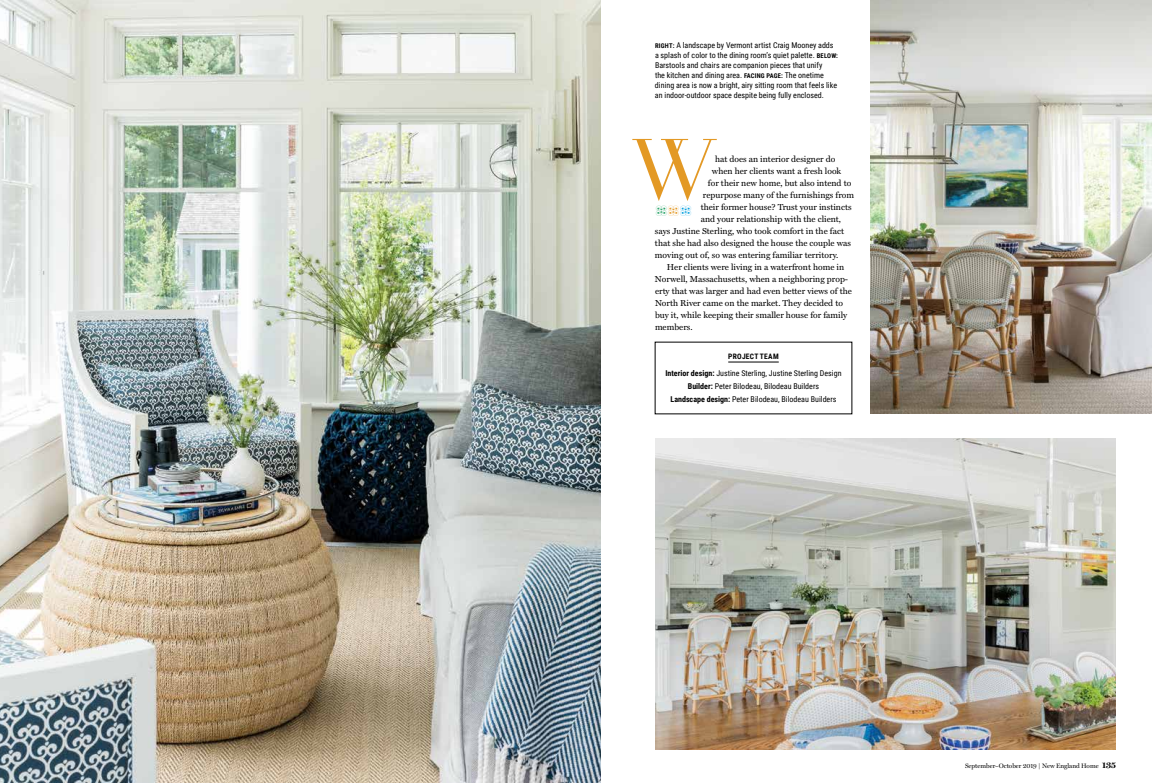
<style>
.page{position:relative;width:1152px;height:783px;background:#fff}
.page>*{position:absolute;margin:0;border:0;box-sizing:border-box;transform-origin:0 0}
.t1{font:83px "Salinas";color:#e39925}
.t2{font:300 10.5px "Salinas";color:#26a266}
.t3{font:8.7px "Miller Text";color:#000}
.t4{font:8px/10px "Roboto Condensed";color:#000}
.t5{font:700 7.5px "Roboto Condensed";letter-spacing:.035em;color:#000}
.t6{font:6.5px "Miller Display";color:#000}
.s1{font-weight:700;font-size:6.5px}
.s2{color:#e39925}
.s3{color:#009fdf}
.s4{font-weight:700}
.s5{font-weight:700;font-size:9px}
</style>
<div class="page">
<img style="left:0;top:0;width:601px;height:783px">
<img style="left:870px;top:0;width:282px;height:414px">
<img style="left:655px;top:438px;width:461px;height:312px">
<hr style="left:728px;top:362px;width:51px;height:1px;background:#000">
<p class="t4" style="left:655px;top:40px;width:185px"><span class="s1">RIGHT:</span> A landscape by Vermont artist Craig Mooney adds a splash of color to the dining room’s quiet palette. <span class="s1">BELOW:<br></span>Barstools and chairs are companion pieces that unify<br>the kitchen and dining area. <span class="s1">FACING PAGE:</span> The onetime dining area is now a bright, airy sitting room that feels like an indoor-outdoor space despite being fully enclosed.</p>
<h1 class="t1" style="left:632px;top:122px;width:87px">W</h1>
<p class="t2" style="left:655px;top:204px;width:39px">• <span class="s2">•</span> <span class="s3">•</span></p>
<p class="t3" style="left:715px;top:154px;width:122px">hat does an interior designer do</p>
<p class="t3" style="left:712px;top:166px;width:131px">when her clients want a fresh look</p>
<p class="t3" style="left:708px;top:178px;width:145px">for their new home, but also intend to</p>
<p class="t3" style="left:703px;top:190px;width:153px">repurpose many of the furnishings from</p>
<p class="t3" style="left:701px;top:202px;width:152px">their former house? Trust your instincts</p>
<p class="t3" style="left:701px;top:214px;width:142px">and your relationship with the client,</p>
<p class="t3" style="left:655px;top:226px;width:191px">says Justine Sterling, who took comfort in the fact</p>
<p class="t3" style="left:655px;top:238px;width:198px">that she had also designed the house the couple was</p>
<p class="t3" style="left:655px;top:250px;width:185px">moving out of, so was entering familiar territory.</p>
<p class="t3" style="left:667px;top:262px;width:179px">Her clients were living in a waterfront home in</p>
<p class="t3" style="left:655px;top:274px;width:195px">Norwell, Massachusetts, when a neighboring prop-</p>
<p class="t3" style="left:655px;top:286px;width:198px">erty that was larger and had even better views of the</p>
<p class="t3" style="left:655px;top:298px;width:189px">North River came on the market. They decided to</p>
<p class="t3" style="left:655px;top:310px;width:194px">buy it, while keeping their smaller house for family</p>
<p class="t3" style="left:655px;top:322px;width:39px">members.</p>
<p class="t5" style="left:728px;top:351px;width:52px">PROJECT TEAM</p>
<p class="t4" style="left:665px;top:366px;width:178px;line-height:13px;text-align:center"><span class="s4">Interior design:</span> Justine Sterling, Justine Sterling Design<br><span class="s4">Builder:</span> Peter Bilodeau, Bilodeau Builders<br><span class="s4">Landscape design:</span> Peter Bilodeau, Bilodeau Builders</p>
<p class="t6" style="left:965px;top:762px;width:152px">September–October 2019 | New England Home <span class="s5">135</span></p>
</div>
